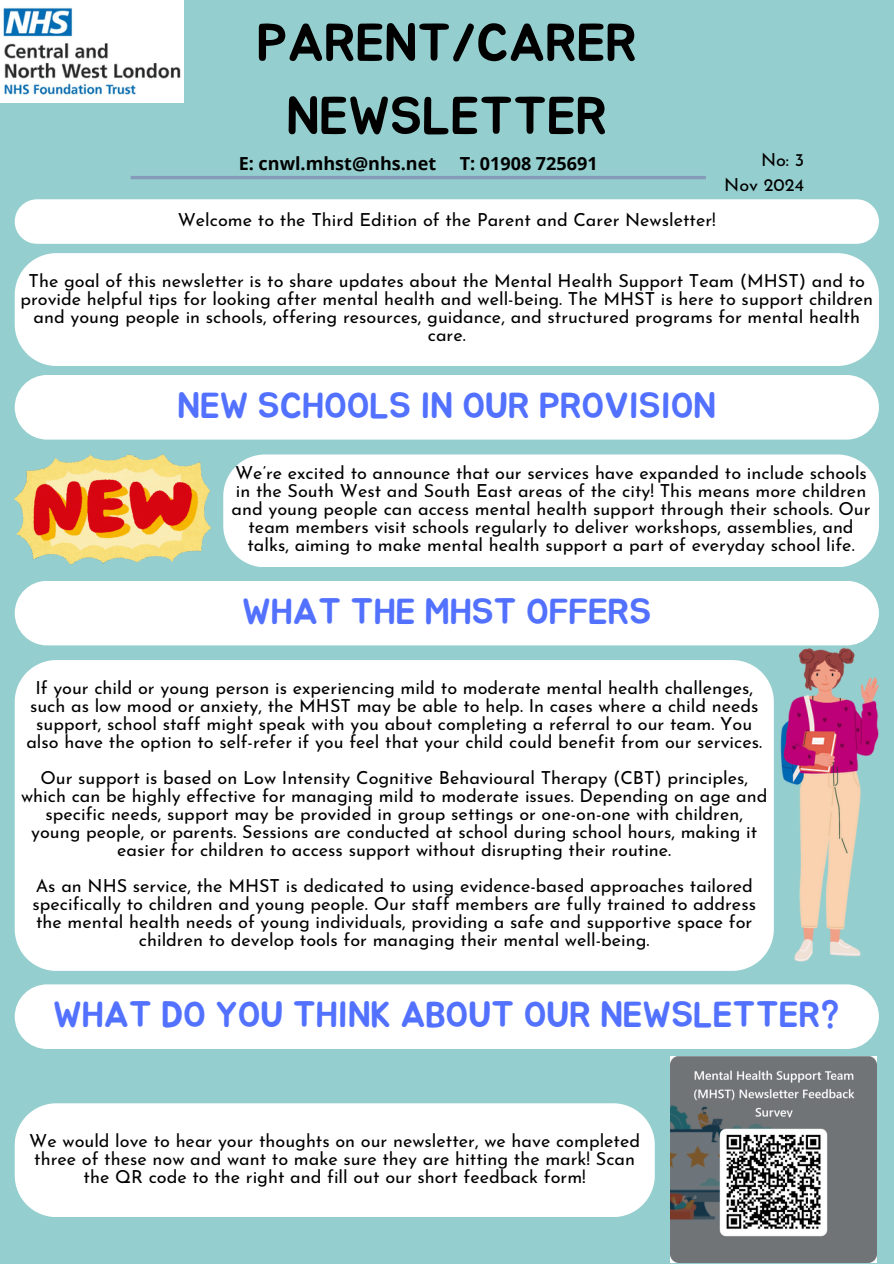
<style>
.page{position:relative;width:894px;height:1264px;background:#fff}
.page>*{position:absolute;margin:0;border:0;box-sizing:border-box;transform-origin:0 0}
.t1{font:52.5px/73.2px "Jua";color:#000;text-align:center}
.t2{font:36px "Jua";color:#5271ff}
.t3{font:18px/18px "Josefin Sans";color:#000;text-align:center}
.t4{font:700 18px "Open Sans";color:#000}
</style>
<div class="page">
<div style="left:0;top:0;width:893px;height:1263px;background:#95cece"></div>
<hr style="left:131px;top:176px;width:574px;height:3px;background:#5e1f86">
<div style="left:15px;top:199px;width:863px;height:45px;background:#fff;border-radius:22px"></div>
<img style="left:0;top:0;width:183px;height:102px">
<div style="left:15px;top:253px;width:863px;height:113px;background:#fff"></div>
<div style="left:223px;top:454px;width:655px;height:113px;background:#fff"></div>
<div style="left:15px;top:375px;width:863px;height:64px;background:#fff;border-radius:32px"></div>
<div style="left:15px;top:581px;width:863px;height:64px;background:#fff;border-radius:32px"></div>
<div style="left:15px;top:660px;width:676px;height:310px;background:#fff"></div>
<img style="left:15px;top:454px;width:197px;height:111px">
<img style="left:691px;top:582px;width:188px;height:407px">
<div style="left:15px;top:984px;width:863px;height:64px;background:#fff;border-radius:32px"></div>
<img style="left:670px;top:1056px;width:206px;height:206px">
<div style="left:15px;top:1103px;width:639px;height:114px;background:#fff"></div>
<p class="t1" style="left:257px;top:8px;width:381px">PARENT/CARER<br>NEWSLETTER</p>
<p class="t4" style="left:239px;top:151px;width:199px">E: cnwl.mhst@nhs.net</p>
<p class="t4" style="left:459px;top:151px;width:139px">T: 01908 725691</p>
<p class="t3" style="left:178px;top:213px;width:539px">Welcome to the Third Edition of the Parent and Carer Newsletter!</p>
<p class="t3" style="left:760px;top:153px;width:45px">No: 3</p>
<h2 class="t3" style="left:724px;top:177px;width:81px">Nov 2024</h2>
<p class="t3" style="left:20px;top:273px;width:853px">The goal of this newsletter is to share updates about the Mental Health Support Team (MHST) and to provide helpful tips for looking after mental health and well-being. The MHST is here to support children and young people in schools, offering resources, guidance, and structured programs for mental health care.</p>
<h3 class="t2" style="left:177px;top:389px;width:540px">NEW SCHOOLS IN OUR PROVISION</h3>
<p class="t3" style="left:231px;top:466px;width:640px">We’re excited to announce that our services have expanded to include schools in the South West and South East areas of the city! This means more children and young people can access mental health support through their schools. Our team members visit schools regularly to deliver workshops, assemblies, and talks, aiming to make mental health support a part of everyday school life.</p>
<p class="t2" style="left:242px;top:594px;width:410px">WHAT THE MHST OFFERS</p>
<p class="t3" style="left:26px;top:680px;width:737px">If your child or young person is experiencing mild to moderate mental health challenges, such as low mood or anxiety, the MHST may be able to help. In cases where a child needs support, school staff might speak with you about completing a referral to our team. You also have the option to self-refer if you feel that your child could benefit from our services.</p>
<h2 class="t3" style="left:21px;top:770px;width:747px">Our support is based on Low Intensity Cognitive Behavioural Therapy (CBT) principles, which can be highly effective for managing mild to moderate issues. Depending on age and specific needs, support may be provided in group settings or one-on-one with children, young people, or parents. Sessions are conducted at school during school hours, making it easier for children to access support without disrupting their routine.</h2>
<p class="t3" style="left:32px;top:878px;width:724px">As an NHS service, the MHST is dedicated to using evidence-based approaches tailored specifically to children and young people. Our staff members are fully trained to address the mental health needs of young individuals, providing a safe and supportive space for children to develop tools for managing their mental well-being.</p>
<p class="t2" style="left:53px;top:998px;width:788px">WHAT DO YOU THINK ABOUT OUR NEWSLETTER?</p>
<p class="t3" style="left:29px;top:1133px;width:612px">We would love to hear your thoughts on our newsletter, we have completed three of these now and want to make sure they are hitting the mark! Scan the QR code to the right and fill out our short feedback form!</p>
</div>
